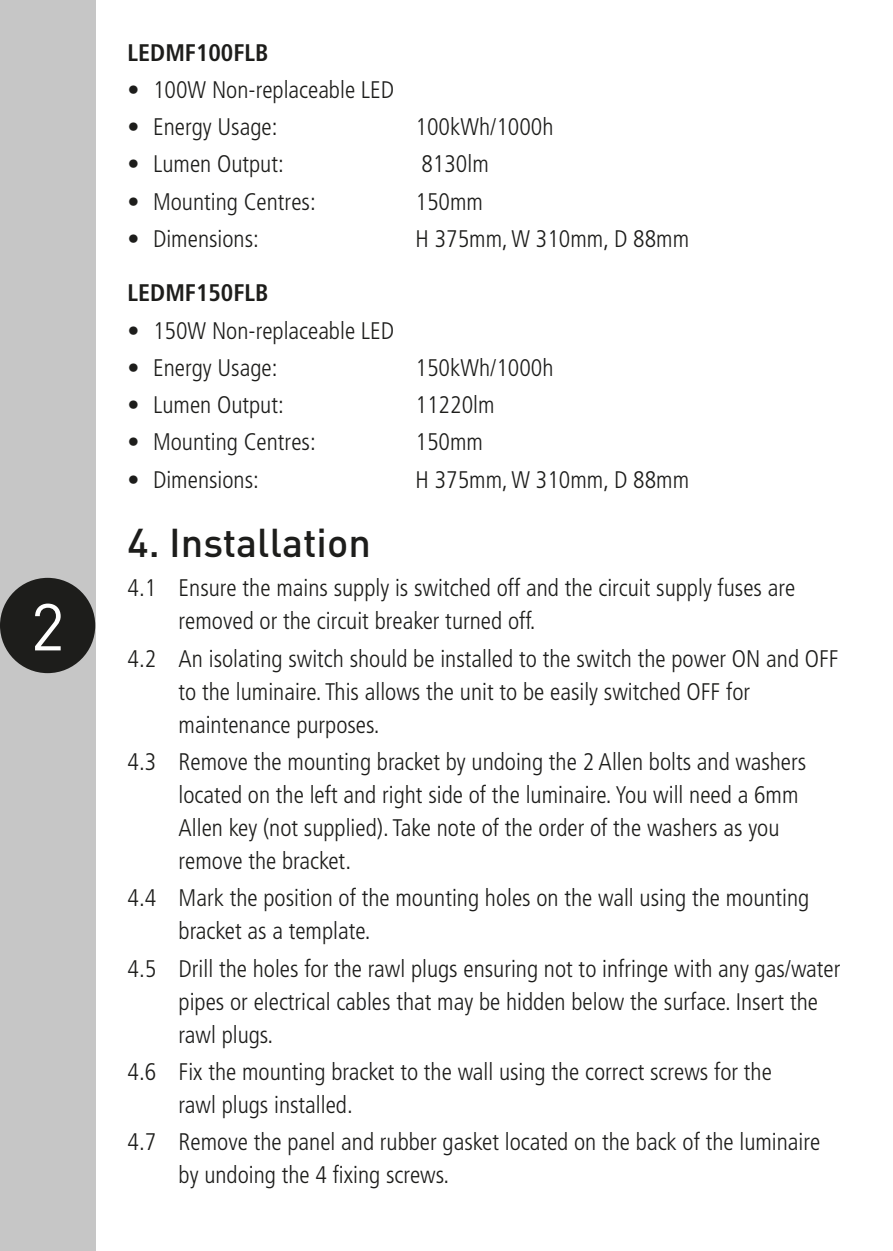
<style>
.page{position:relative;width:893px;height:1251px;background:#fff}
.page>*{position:absolute;margin:0;border:0;box-sizing:border-box;transform-origin:0 0}
.t1{font:65.1px "DINOT";color:#fff}
.t2{font:500 39.6px "DINOT";color:#1d1d1b}
.t3{font:300 condensed 24px/33px "Frutiger LT";color:#1d1d1b}
.t4{font:700 condensed 24px "Frutiger LT";color:#1d1d1b}
</style>
<div class="page">
<div style="left:0;top:0;width:95px;height:1250px;background:#c6c6c6"></div>
<hr style="left:892px;top:0;width:1px;height:1250px;background:#c6c6c6">
<div style="left:0;top:577px;width:95px;height:96px;background:#1d1d1b;border-radius:50%"></div>
<h1 class="t1" style="left:31px;top:586px;width:36px">2</h1>
<p class="t4" style="left:128px;top:38px;width:142px">LEDMF100FLB</p>
<p class="t3" style="left:128px;top:73px;width:268px">• 100W Non-replaceable LED</p>
<p class="t3" style="left:128px;top:111px;width:151px">• Energy Usage:</p>
<p class="t3" style="left:416px;top:111px;width:139px">100kWh/1000h</p>
<p class="t3" style="left:128px;top:148px;width:158px">• Lumen Output:</p>
<p class="t3" style="left:421px;top:148px;width:69px">8130lm</p>
<p class="t3" style="left:128px;top:185px;width:190px">• Mounting Centres:</p>
<p class="t3" style="left:416px;top:185px;width:69px">150mm</p>
<p class="t3" style="left:128px;top:222px;width:133px">• Dimensions:</p>
<p class="t3" style="left:416px;top:222px;width:275px">H 375mm, W 310mm, D 88mm</p>
<p class="t4" style="left:128px;top:278px;width:142px">LEDMF150FLB</p>
<p class="t3" style="left:128px;top:314px;width:268px">• 150W Non-replaceable LED</p>
<p class="t3" style="left:128px;top:351px;width:151px">• Energy Usage:</p>
<p class="t3" style="left:416px;top:351px;width:139px">150kWh/1000h</p>
<p class="t3" style="left:128px;top:388px;width:158px">• Lumen Output:</p>
<p class="t3" style="left:416px;top:388px;width:80px">11220lm</p>
<p class="t3" style="left:128px;top:426px;width:190px">• Mounting Centres:</p>
<p class="t3" style="left:416px;top:426px;width:69px">150mm</p>
<p class="t3" style="left:128px;top:463px;width:133px">• Dimensions:</p>
<p class="t3" style="left:416px;top:463px;width:275px">H 375mm, W 310mm, D 88mm</p>
<h2 class="t2" style="left:128px;top:517px;width:245px">4. Installation</h2>
<p class="t3" style="left:179px;top:572px;width:618px;text-indent:-51px">4.1 Ensure the mains supply is switched off and the circuit supply fuses are removed or the circuit breaker turned off.</p>
<p class="t3" style="left:179px;top:642px;width:662px;text-indent:-51px">4.2 An isolating switch should be installed to the switch the power ON and OFF to the luminaire. This allows the unit to be easily switched OFF for maintenance purposes.</p>
<p class="t3" style="left:179px;top:745px;width:629px;text-indent:-51px">4.3 Remove the mounting bracket by undoing the 2 Allen bolts and washers located on the left and right side of the luminaire. You will need a 6mm Allen key (not supplied). Take note of the order of the washers as you remove the bracket.</p>
<p class="t3" style="left:179px;top:881px;width:632px;text-indent:-51px">4.4 Mark the position of the mounting holes on the wall using the mounting bracket as a template.</p>
<p class="t3" style="left:179px;top:952px;width:663px;text-indent:-51px">4.5 Drill the holes for the rawl plugs ensuring not to infringe with any gas/water pipes or electrical cables that may be hidden below the surface. Insert the rawl plugs.</p>
<p class="t3" style="left:179px;top:1055px;width:595px;text-indent:-51px">4.6 Fix the mounting bracket to the wall using the correct screws for the rawl plugs installed.</p>
<p class="t3" style="left:179px;top:1125px;width:643px;text-indent:-51px">4.7 Remove the panel and rubber gasket located on the back of the luminaire by undoing the 4 fixing screws.</p>
</div>
